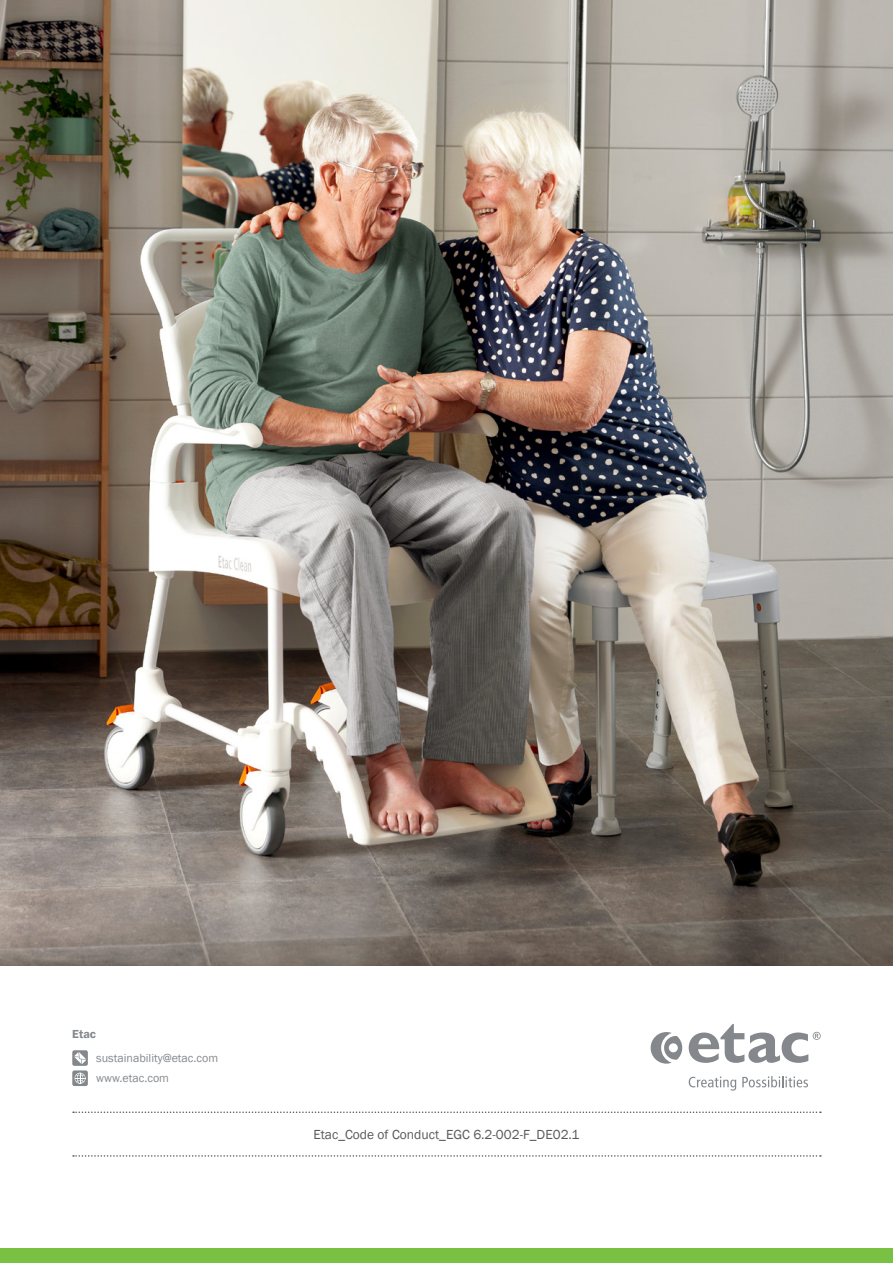
<style>
.page{position:relative;width:893px;height:1263px;background:#fff}
.page>*{position:absolute;margin:0;border:0;box-sizing:border-box;transform-origin:0 0}
.t1{font:13.5px "Franklin Gothic";color:#58595b}
.t2{font:12px/20.2px "Franklin Gothic";color:#84888c}
.t3{font:600 12px "Franklin Gothic";color:#84888c}
</style>
<div class="page">
<div style="left:72px;top:1050px;width:16px;height:16px;background:#84888c;border-radius:2px"></div>
<svg style="left:74px;top:1052px;width:12px;height:12px"></svg>
<div style="left:72px;top:1070px;width:16px;height:16px;background:#84888c;border-radius:2px"></div>
<svg style="left:75px;top:1073px;width:11px;height:11px"></svg>
<svg style="left:689px;top:1024px;width:132px;height:39px"></svg>
<svg style="left:651px;top:1032px;width:31px;height:32px"></svg>
<svg style="left:689px;top:1076px;width:47px;height:14px"></svg>
<svg style="left:742px;top:1076px;width:66px;height:11px"></svg>
<img style="left:0;top:0;width:893px;height:965px">
<div style="left:0;top:1248px;width:893px;height:15px;background:#7ac143"></div>
<svg style="left:73px;top:1155px;width:748px;height:2px"></svg>
<svg style="left:73px;top:1111px;width:748px;height:2px"></svg>
<p class="t3" style="left:72px;top:1027px;width:25px">Etac</p>
<p class="t2" style="left:96px;top:1048px;width:124px">sustainability@etac.com www.etac.com</p>
<p class="t1" style="left:313px;top:1126px;width:267px">Etac_Code of Conduct_EGC 6.2-002-F_DE02.1</p>
</div>
